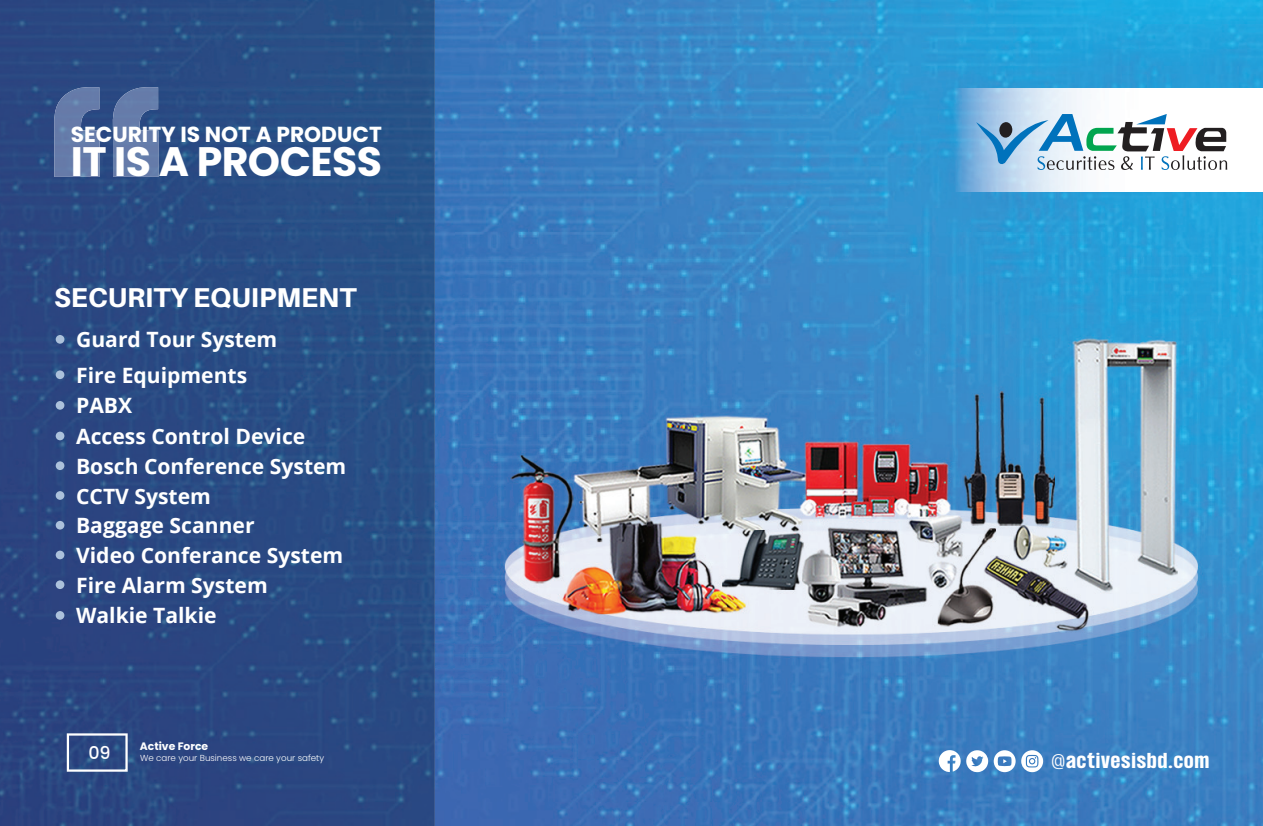
<style>
.page{position:relative;width:1263px;height:826px;background:#fff}
.page>*{position:absolute;margin:0;border:0;box-sizing:border-box;transform-origin:0 0}
.t1{font:700 41.1px "Poppins";letter-spacing:-.015em;color:#fff}
.t2{font:800 27.3px "Aileron";color:#fff}
.t3{font:700 21.9px "Poppins";color:#fff}
.t4{font:700 21px/30px "Open Sans";color:#fff}
.t5{font:700 18.9px "PP Formula Condensed";letter-spacing:.05em;color:#fff;scale:1.25 1}
.t6{font:500 17.4px "Poppins";color:#fff}
.t7{font:700 10.8px "Poppins";color:#fff}
.t8{font:300 8.7px "Poppins";color:#fff}
</style>
<div class="page">
<img style="left:435px;top:0;width:828px;height:825px">
<img style="left:0;top:0;width:435px;height:825px">
<img style="left:52px;top:87px;width:106px;height:90px">
<div style="left:56px;top:335px;width:8px;height:8px;background:#acc1db;border-radius:50%"></div>
<div style="left:56px;top:370px;width:8px;height:9px;background:#acc1db;border-radius:50%"></div>
<div style="left:56px;top:401px;width:8px;height:8px;background:#acc1db;border-radius:50%"></div>
<div style="left:56px;top:431px;width:8px;height:9px;background:#acc1db;border-radius:50%"></div>
<div style="left:56px;top:461px;width:8px;height:9px;background:#acc1db;border-radius:50%"></div>
<div style="left:56px;top:491px;width:8px;height:9px;background:#acc1db;border-radius:50%"></div>
<div style="left:56px;top:521px;width:8px;height:8px;background:#acc1db;border-radius:50%"></div>
<div style="left:56px;top:550px;width:8px;height:9px;background:#acc1db;border-radius:50%"></div>
<div style="left:56px;top:580px;width:8px;height:9px;background:#acc1db;border-radius:50%"></div>
<div style="left:56px;top:611px;width:8px;height:8px;background:#acc1db;border-radius:50%"></div>
<svg style="left:1021px;top:750px;width:22px;height:22px"></svg>
<svg style="left:938px;top:750px;width:22px;height:22px"></svg>
<svg style="left:966px;top:750px;width:49px;height:22px"></svg>
<img style="left:455px;top:233px;width:775px;height:457px">
<img style="left:939px;top:88px;width:324px;height:104px">
<svg style="left:976px;top:114px;width:251px;height:56px"></svg>
<div style="left:999px;top:122px;width:13px;height:16px;background:#231f20;border-radius:50%"></div>
<svg style="left:67px;top:733px;width:61px;height:38px;background:#4d6596"></svg>
<p class="t3" style="left:71px;top:122px;width:313px">SECURITY IS NOT A PRODUCT</p>
<h1 class="t1" style="left:71px;top:138px;width:313px">IT IS A PROCESS</h1>
<h2 class="t2" style="left:54px;top:282px;width:304px">SECURITY EQUIPMENT</h2>
<p class="t4" style="left:76px;top:321px;width:203px;line-height:35.4px">Guard Tour System<br>Fire Equipments</p>
<p class="t4" style="left:76px;top:390px;width:272px">PABX<br>Access Control Device<br>Bosch Conference System<br>CCTV System<br>Baggage Scanner<br>Video Conferance System<br>Fire Alarm System<br>Walkie Talkie</p>
<p class="t6" style="left:88px;top:742px;width:24px">09</p>
<p class="t7" style="left:140px;top:740px;width:70px">Active Force</p>
<p class="t8" style="left:140px;top:753px;width:186px">We care your Business we care your safety</p>
<p class="t5" style="left:1052px;top:749px;width:127px">@activesisbd.com</p>
</div>
